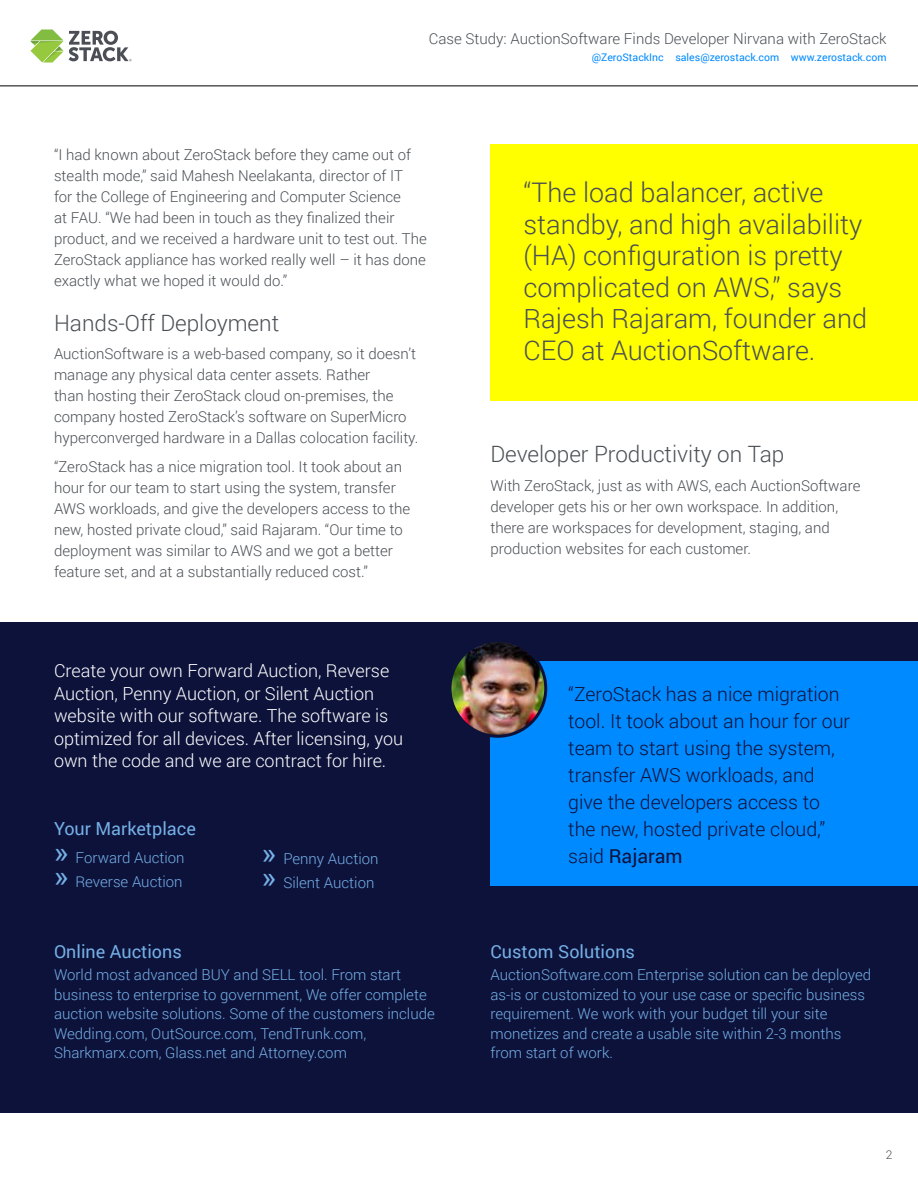
<style>
.page{position:relative;width:918px;height:1188px;background:#fff}
.page>*{position:absolute;margin:0;border:0;box-sizing:border-box;transform-origin:0 0}
.t1{font:300 27px/31.5px "Roboto";color:#4a4f54}
.t2{font:300 22.5px "Roboto";color:#4a4f54}
.t3{font:300 19.5px/27px "Roboto";color:#0d123b}
.t4{font:300 18px/22.5px "Roboto";color:#fff}
.t5{font:18px "Roboto";color:#75b0e6}
.t6{font:300 15px/21px "Roboto";color:#4a4f54}
.t7{font:300 15px/19.5px "Roboto";color:#75b0e6}
.t8{font:300 12px "Roboto";color:#4a4f54}
.t9{font:10.5px "Roboto";color:#008aff}
.s1{font-weight:400;font-size:30px}
.s2{font-weight:400}
</style>
<div class="page">
<hr style="left:0;top:86px;width:918px;height:1px;background:#000">
<svg style="left:30px;top:29px;width:102px;height:34px"></svg>
<div style="left:0;top:622px;width:918px;height:491px;background:#0d123b"></div>
<div style="left:490px;top:144px;width:428px;height:256px;background:#ff0"></div>
<div style="left:490px;top:662px;width:428px;height:224px;background:#008aff"></div>
<img style="left:450px;top:640px;width:96px;height:96px;border-radius:48px">
<div style="left:449px;top:639px;width:98px;height:99px;border:3px solid #0d123b;border-radius:50%"></div>
<p class="t6" style="left:429px;top:28px;width:459px">Case Study: AuctionSoftware Finds Developer Nirvana with ZeroStack</p>
<p class="t6" style="left:54px;top:143px;width:374px">“I had known about ZeroStack before they came out of stealth mode,” said Mahesh Neelakanta, director of IT<br>for the College of Engineering and Computer Science<br>at FAU. “We had been in touch as they finalized their product, and we received a hardware unit to test out. The ZeroStack appliance has worked really well – it has done exactly what we hoped it would do.”</p>
<h2 class="t2" style="left:54px;top:307px;width:227px">Hands-Off Deployment</h2>
<p class="t6" style="left:54px;top:343px;width:366px">AuctionSoftware is a web-based company, so it doesn’t manage any physical data center assets. Rather<br>than hosting their ZeroStack cloud on-premises, the company hosted ZeroStack’s software on SuperMicro hyperconverged hardware in a Dallas colocation facility.</p>
<p class="t6" style="left:54px;top:455px;width:358px">“ZeroStack has a nice migration tool. It took about an hour for our team to start using the system, transfer AWS workloads, and give the developers access to the new, hosted private cloud,” said Rajaram. “Our time to deployment was similar to AWS and we got a better feature set, and at a substantially reduced cost.”</p>
<p class="t4" style="left:54px;top:659px;width:351px">Create your own Forward Auction, Reverse Auction, Penny Auction, or Silent Auction website with our software. The software is optimized for all devices. After licensing, you own the code and we are contract for hire.</p>
<p class="t5" style="left:54px;top:816px;width:143px">Your Marketplace</p>
<p class="t7" style="left:54px;top:846px;width:132px;line-height:24px"><span class="s1">»</span> Forward Auction <span class="s1">»</span> Reverse Auction</p>
<p class="t7" style="left:262px;top:846px;width:118px;line-height:24px"><span class="s1">»</span> Penny Auction <span class="s1">»</span> Silent Auction</p>
<p class="t5" style="left:54px;top:939px;width:129px">Online Auctions</p>
<p class="t7" style="left:54px;top:965px;width:382px">World most advanced BUY and SELL tool. From start business to enterprise to government, We offer complete auction website solutions. Some of the customers include Wedding.com, OutSource.com, TendTrunk.com, Sharkmarx.com, Glass.net and Attorney.com</p>
<p class="t9" style="left:592px;top:50px;width:296px">@ZeroStackInc sales@zerostack.com www.zerostack.com</p>
<h1 class="t1" style="left:524px;top:176px;width:345px">“The load balancer, active standby, and high availability (HA) configuration is pretty complicated on AWS,” says<br>Rajesh Rajaram, founder and<br>CEO at AuctionSoftware.</h1>
<h2 class="t2" style="left:490px;top:439px;width:296px">Developer Productivity on Tap</h2>
<p class="t6" style="left:490px;top:474px;width:371px">With ZeroStack, just as with AWS, each AuctionSoftware developer gets his or her own workspace. In addition, there are workspaces for development, staging, and production websites for each customer.</p>
<h3 class="t3" style="left:568px;top:680px;width:283px">“ZeroStack has a nice migration tool. It took about an hour for our team to start using the system, transfer AWS workloads, and give the developers access to the new, hosted private cloud,” said <span class="s2">Rajaram</span></h3>
<p class="t5" style="left:490px;top:939px;width:146px">Custom Solutions</p>
<p class="t7" style="left:490px;top:965px;width:382px">AuctionSoftware.com Enterprise solution can be deployed as-is or customized to your use case or specific business requirement. We work with your budget till your site monetizes and create a usable site within 2-3 months from start of work.</p>
<p class="t8" style="left:886px;top:1146px;width:8px">2</p>
</div>
